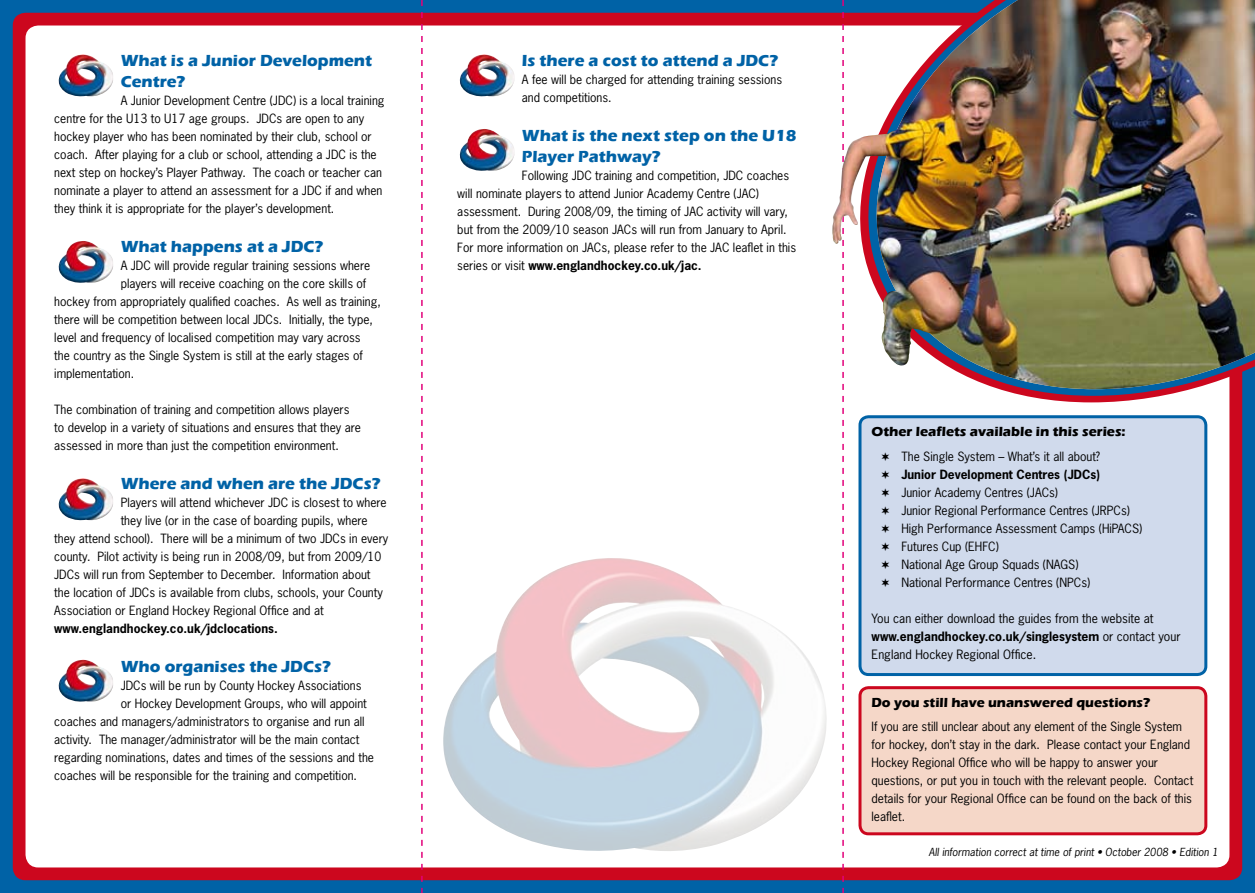
<style>
.page{position:relative;width:1255px;height:893px;background:#fff}
.page>*{position:absolute;margin:0;border:0;box-sizing:border-box;transform-origin:0 0}
.t1{font:700 16.5px/21px "Eras ITC";color:#0062a6}
.t2{font:700 13.65px "Eras ITC";color:#000}
.t3{font:700 13.5px "Eras ITC";color:#000}
.t4{font:12.15px/18.1px "News Gothic Std";color:#000}
.t5{font:12px/18px "News Gothic Std";color:#000}
.t6{font:700 12px "News Gothic Std";color:#000}
.t7{font:italic 10.5px "News Gothic Std";color:#000}
.s1{font-weight:700}
</style>
<div class="page">
<div style="left:0;top:0;width:1254px;height:893px;background:#0062a6"></div>
<div style="left:13px;top:13px;width:1229px;height:867px;background:#cc071e;border-radius:13px"></div>
<div style="left:26px;top:26px;width:1203px;height:841px;background:#fff;border-radius:13px"></div>
<img style="left:443px;top:558px;width:384px;height:293px">
<svg style="left:421px;top:0;width:1px;height:893px"></svg>
<svg style="left:842px;top:408px;width:1px;height:485px"></svg>
<div style="left:860px;top:417px;width:345px;height:257px;background:#d0daec;border-radius:9px"></div>
<div style="left:858px;top:415px;width:349px;height:261px;border:3px solid #0062a6;border-radius:9px"></div>
<div style="left:860px;top:688px;width:345px;height:146px;background:#f5d7c8;border-radius:9px"></div>
<div style="left:858px;top:686px;width:349px;height:149px;border:3px solid #cc071e;border-radius:9px"></div>
<img style="left:58px;top:54px;width:55px;height:43px">
<img style="left:58px;top:241px;width:55px;height:42px">
<img style="left:58px;top:478px;width:55px;height:43px">
<img style="left:459px;top:54px;width:56px;height:43px">
<img style="left:459px;top:129px;width:56px;height:42px">
<img style="left:58px;top:659px;width:55px;height:43px">
<svg style="left:808px;top:12px;width:435px;height:384px"></svg>
<svg style="left:818px;top:0;width:31px;height:389px"></svg>
<img style="left:849px;top:0;width:405px;height:389px">
<img style="left:832px;top:124px;width:81px;height:241px">
<h1 class="t1" style="left:121px;top:50px;width:253px">What is a Junior Development<br>Centre?</h1>
<p class="t5" style="left:54px;top:91px;width:332px;text-indent:66px">A Junior Development Centre (JDC) is a local training centre for the U13 to U17 age groups. JDCs are open to any hockey player who has been nominated by their club, school or coach. After playing for a club or school, attending a JDC is the next step on hockey’s Player Pathway. The coach or teacher can nominate a player to attend an assessment for a JDC if and when they think it is appropriate for the player’s development.</p>
<h1 class="t1" style="left:121px;top:236px;width:204px">What happens at a JDC?</h1>
<p class="t5" style="left:121px;top:256px;width:251px">A JDC will provide regular training sessions where</p>
<p class="t5" style="left:121px;top:274px;width:247px">players will receive coaching on the core skills of</p>
<p class="t5" style="left:54px;top:292px;width:328px">hockey from appropriately qualified coaches. As well as training,</p>
<p class="t5" style="left:54px;top:310px;width:320px">there will be competition between local JDCs. Initially, the type,</p>
<p class="t5" style="left:54px;top:328px;width:308px">level and frequency of localised competition may vary across</p>
<p class="t5" style="left:54px;top:346px;width:310px">the country as the Single System is still at the early stages of</p>
<p class="t5" style="left:54px;top:364px;width:81px">implementation.</p>
<p class="t5" style="left:54px;top:400px;width:308px">The combination of training and competition allows players to develop in a variety of situations and ensures that they are assessed in more than just the competition environment.</p>
<h1 class="t1" style="left:121px;top:473px;width:261px">Where and when are the JDCs?</h1>
<p class="t5" style="left:121px;top:493px;width:267px">Players will attend whichever JDC is closest to where</p>
<p class="t5" style="left:121px;top:511px;width:248px">they live (or in the case of boarding pupils, where</p>
<p class="t5" style="left:54px;top:529px;width:335px">they attend school). There will be a minimum of two JDCs in every</p>
<p class="t5" style="left:54px;top:547px;width:328px">county. Pilot activity is being run in 2008/09, but from 2009/10</p>
<p class="t5" style="left:54px;top:565px;width:318px">JDCs will run from September to December. Information about</p>
<p class="t5" style="left:54px;top:583px;width:330px">the location of JDCs is available from clubs, schools, your County</p>
<p class="t5" style="left:54px;top:601px;width:271px">Association or England Hockey Regional Office and at</p>
<p class="t6" style="left:54px;top:620px;width:225px">www.englandhockey.co.uk/jdclocations.</p>
<h1 class="t1" style="left:121px;top:656px;width:211px">Who organises the JDCs?</h1>
<p class="t5" style="left:121px;top:676px;width:242px">JDCs will be run by County Hockey Associations</p>
<p class="t5" style="left:121px;top:694px;width:248px">or Hockey Development Groups, who will appoint</p>
<p class="t5" style="left:54px;top:712px;width:312px">coaches and managers/administrators to organise and run all</p>
<p class="t5" style="left:54px;top:730px;width:306px">activity. The manager/administrator will be the main contact</p>
<p class="t5" style="left:54px;top:748px;width:321px">regarding nominations, dates and times of the sessions and the</p>
<p class="t5" style="left:54px;top:766px;width:304px">coaches will be responsible for the training and competition.</p>
<h1 class="t1" style="left:522px;top:50px;width:257px">Is there a cost to attend a JDC?</h1>
<p class="t5" style="left:522px;top:70px;width:262px">A fee will be charged for attending training sessions and competitions.</p>
<h1 class="t1" style="left:522px;top:125px;width:276px">What is the next step on the U18<br>Player Pathway?</h1>
<p class="t5" style="left:457px;top:166px;width:340px;text-indent:64px">Following JDC training and competition, JDC coaches will nominate players to attend Junior Academy Centre (JAC) assessment. During 2008/09, the timing of JAC activity will vary, but from the 2009/10 season JACs will run from January to April.<br>For more information on JACs, please refer to the JAC leaflet in this series or visit <span class="s1">www.englandhockey.co.uk/jac.</span></p>
<p class="t2" style="left:871px;top:424px;width:255px">Other leaflets available in this series:</p>
<p class="t5" style="left:901px;top:447px;width:200px">The Single System – What’s it all about?</p>
<p class="t6" style="left:901px;top:466px;width:200px">Junior Development Centres (JDCs)</p>
<p class="t5" style="left:901px;top:483px;width:242px">Junior Academy Centres (JACs)<br>Junior Regional Performance Centres (JRPCs)<br>High Performance Assessment Camps (HiPACS)<br>Futures Cup (EHFC)<br>National Age Group Squads (NAGS)<br>National Performance Centres (NPCs)</p>
<p class="t4" style="left:871px;top:609px;width:310px">You can either download the guides from the website at <span class="s1">www.englandhockey.co.uk/singlesystem</span> or contact your<br>England Hockey Regional Office.</p>
<p class="t3" style="left:871px;top:695px;width:280px">Do you still have unanswered questions?</p>
<p class="t5" style="left:871px;top:717px;width:323px">If you are still unclear about any element of the Single System for hockey, don’t stay in the dark. Please contact your England Hockey Regional Office who will be happy to answer your questions, or put you in touch with the relevant people. Contact details for your Regional Office can be found on the back of this leaflet.</p>
<p class="t7" style="left:928px;top:845px;width:291px">All information correct at time of print • October 2008 • Edition 1</p>
</div>
